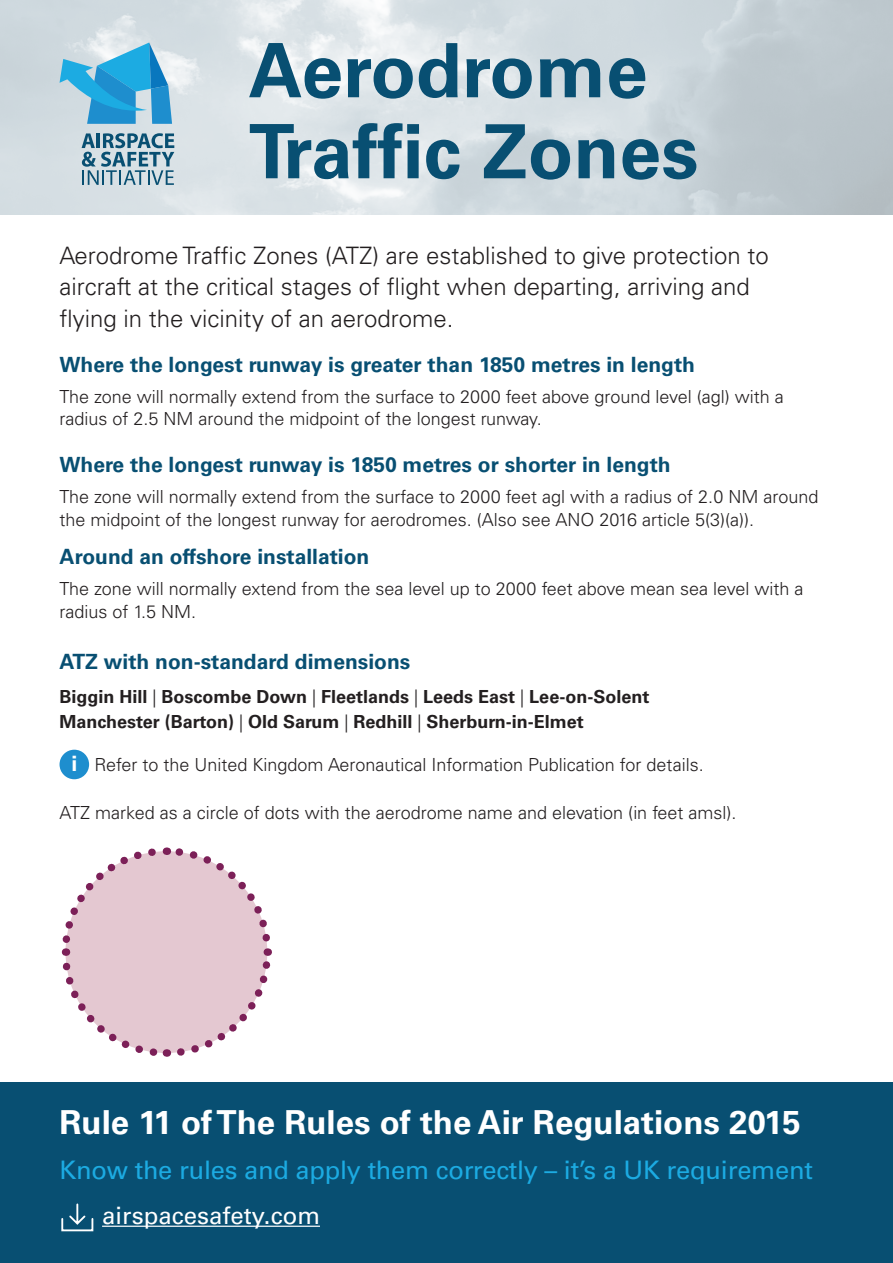
<style>
.page{position:relative;width:893px;height:1263px;background:#fff}
.page>*{position:absolute;margin:0;border:0;box-sizing:border-box;transform-origin:0 0}
.t1{font:700 75px/81px "Univers";color:#084f72}
.t2{font:700 33px "Univers";color:#fff}
.t3{font:25.5px "Univers";letter-spacing:-.01em;color:#1cabe2}
.t4{font:300 24px/31.5px "Univers";color:#231f20}
.t5{font:24px "Univers";color:#fff}
.t6{font:700 21.15px "Univers";color:#fff}
.t7{font:700 21px "Univers";color:#084f72}
.t8{font:300 18px/22.5px "Univers";color:#231f20}
.t9{font:700 18px/25.5px "Univers";color:#231f20}
.s1{font-weight:300}
</style>
<div class="page">
<svg style="left:0;top:0;width:893px;height:215px;background:#d2dadf"></svg>
<svg style="left:82px;top:133px;width:92px;height:52px;background:#8baaba"></svg>
<svg style="left:60px;top:43px;width:112px;height:81px;background:#69b7dc"></svg>
<div style="left:0;top:1082px;width:893px;height:181px;background:#084f72"></div>
<hr style="left:102px;top:1225px;width:218px;height:2px;background:#fff">
<svg style="left:61px;top:1203px;width:33px;height:29px"></svg>
<div style="left:60px;top:750px;width:29px;height:29px;background:#1e8ece;border-radius:50%"></div>
<svg style="left:61px;top:847px;width:211px;height:210px"></svg>
<p class="t1" style="left:249px;top:31px;width:451px">Aerodrome<br>Traffic Zones</p>
<p class="t4" style="left:60px;top:239px;width:711px">Aerodrome Traffic Zones (ATZ) are established to give protection to aircraft at the critical stages of flight when departing, arriving and flying in the vicinity of an aerodrome.</p>
<p class="t7" style="left:60px;top:352px;width:637px">Where the longest runway is greater than 1850 metres in length</p>
<p class="t8" style="left:60px;top:385px;width:726px">The zone will normally extend from the surface to 2000 feet above ground level (agl) with a</p>
<p class="t8" style="left:60px;top:408px;width:484px">radius of 2.5 NM around the midpoint of the longest runway.</p>
<p class="t7" style="left:60px;top:452px;width:613px">Where the longest runway is 1850 metres or shorter in length</p>
<p class="t8" style="left:60px;top:486px;width:760px">The zone will normally extend from the surface to 2000 feet agl with a radius of 2.0 NM around the midpoint of the longest runway for aerodromes. (Also see ANO 2016 article 5(3)(a)).</p>
<p class="t7" style="left:60px;top:544px;width:311px">Around an offshore installation</p>
<p class="t8" style="left:60px;top:578px;width:746px">The zone will normally extend from the sea level up to 2000 feet above mean sea level with a radius of 1.5 NM.</p>
<p class="t7" style="left:60px;top:649px;width:352px">ATZ with non-standard dimensions</p>
<p class="t9" style="left:60px;top:684px;width:591px">Biggin Hill <span class="s1">|</span> Boscombe Down <span class="s1">|</span> Fleetlands <span class="s1">|</span> Leeds East <span class="s1">|</span> Lee-on-Solent<br>Manchester (Barton) <span class="s1">|</span> Old Sarum <span class="s1">|</span> Redhill <span class="s1">|</span> Sherburn-in-Elmet</p>
<p class="t8" style="left:95px;top:753px;width:611px">Refer to the United Kingdom Aeronautical Information Publication for details.</p>
<p class="t8" style="left:60px;top:801px;width:679px">ATZ marked as a circle of dots with the aerodrome name and elevation (in feet amsl).</p>
<p class="t6" style="left:71px;top:751px;width:7px">i</p>
<p class="t2" style="left:60px;top:1103px;width:743px">Rule 11 of The Rules of the Air Regulations 2015</p>
<p class="t3" style="left:60px;top:1155px;width:755px">Know the rules and apply them correctly – it’s a UK requirement</p>
<p class="t5" style="left:102px;top:1201px;width:219px">airspacesafety.com</p>
</div>
